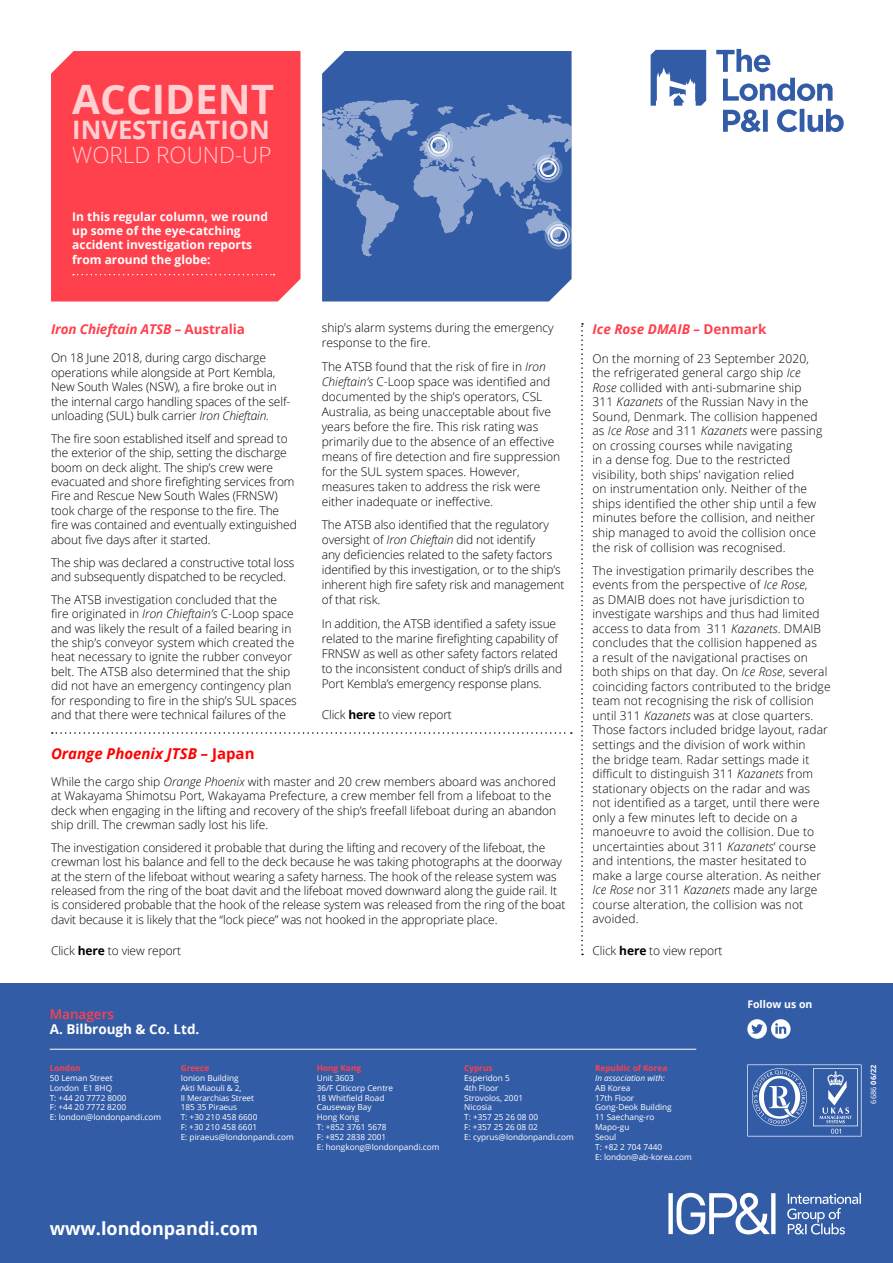
<style>
.page{position:relative;width:893px;height:1263px;background:#fff}
.page>*{position:absolute;margin:0;border:0;box-sizing:border-box;transform-origin:0 0}
.t1{font:700 40.5px "Open Sans";color:#ffcfd2}
.t2{font:700 25.5px "Open Sans";color:#ffcfd2}
.t3{font:300 22.5px "Open Sans";color:#ffcfd2}
.t4{font:700 18px "Open Sans";color:#fff}
.t5{font:italic 700 15px "Open Sans";color:#f00}
.t6{font:italic 700 13.5px "Open Sans";letter-spacing:-.01em;color:#ff404d}
.t7{font:700 13.5px "Open Sans";color:#fff}
.t8{font:600 13.5px "Open Sans";color:#ff404d}
.t9{font:300 12px/14.5px "Open Sans";color:#000}
.t10{font:700 12px/14.4px "Open Sans";color:#fff}
.t11{font:700 10.5px "Open Sans";color:#fff}
.t12{font:8.25px/9.9px "Open Sans";color:#fff}
.t13{font:700 8.25px "Open Sans";color:#ff404d}
.t14{font:italic 8.25px "Open Sans";color:#fff}
.t15{font:700 7.5px "Open Sans";color:#fff}
.s1{font-style:normal}
.s2{font-style:italic}
.s3{font-weight:700}
.s4{font-weight:400}
</style>
<div class="page">
<svg style="left:52px;top:732px;width:520px;height:2px"></svg>
<svg style="left:581px;top:323px;width:2px;height:632px"></svg>
<div style="left:51px;top:51px;width:249px;height:250px;background:#ff404d"></div>
<div style="left:322px;top:51px;width:250px;height:250px;background:#335ca7"></div>
<svg style="left:322px;top:100px;width:250px;height:156px;background:#5d7db9"></svg>
<svg style="left:73px;top:274px;width:201px;height:1px"></svg>
<div style="left:540px;top:160px;width:17px;height:17px;border:2px solid #fff;border-radius:50%"></div>
<div style="left:537px;top:157px;width:23px;height:23px;border:2px solid #fff;border-radius:50%"></div>
<div style="left:534px;top:155px;width:28px;height:28px;border:2px solid #fff;border-radius:50%"></div>
<div style="left:430px;top:137px;width:17px;height:17px;border:2px solid #fff;border-radius:50%"></div>
<div style="left:427px;top:134px;width:23px;height:23px;border:2px solid #fff;border-radius:50%"></div>
<div style="left:425px;top:131px;width:28px;height:28px;border:2px solid #fff;border-radius:50%"></div>
<div style="left:550px;top:227px;width:17px;height:17px;border:2px solid #fff;border-radius:50%"></div>
<div style="left:547px;top:224px;width:23px;height:23px;border:2px solid #fff;border-radius:50%"></div>
<div style="left:544px;top:221px;width:29px;height:28px;border:2px solid #fff;border-radius:50%"></div>
<div style="left:0;top:984px;width:893px;height:279px;background:#335ca7"></div>
<svg style="left:747px;top:1064px;width:114px;height:72px"></svg>
<hr style="left:50px;top:1049px;width:646px;height:1px;background:#fff">
<svg style="left:668px;top:1193px;width:193px;height:41px"></svg>
<div style="left:747px;top:1019px;width:20px;height:20px;background:#fff;border-radius:50%"></div>
<svg style="left:751px;top:1024px;width:12px;height:10px"></svg>
<div style="left:771px;top:1019px;width:19px;height:20px;background:#fff;border-radius:50%"></div>
<svg style="left:775px;top:1023px;width:11px;height:11px"></svg>
<svg style="left:651px;top:49px;width:193px;height:83px"></svg>
<h1 class="t1" style="left:72px;top:71px;width:203px">ACCIDENT</h1>
<h2 class="t2" style="left:72px;top:111px;width:199px">INVESTIGATION</h2>
<h3 class="t3" style="left:72px;top:139px;width:201px">WORLD ROUND-UP</h3>
<p class="t10" style="left:72px;top:209px;width:197px">In this regular column, we round up some of the eye-catching accident investigation reports from around the globe:</p>
<p class="t6" style="left:51px;top:319px;width:195px">Iron Chieftain ATSB – <span class="s1">Australia</span></p>
<p class="t9" style="left:51px;top:350px;width:241px">On 18 June 2018, during cargo discharge operations while alongside at Port Kembla, New South Wales (NSW), a fire broke out in the internal cargo handling spaces of the self&shy;unloading (SUL) bulk carrier <span class="s2">Iron Chieftain.</span></p>
<p class="t9" style="left:51px;top:431px;width:247px">The fire soon established itself and spread to the exterior of the ship, setting the discharge boom on deck alight. The ship’s crew were evacuated and shore firefighting services from Fire and Rescue New South Wales (FRNSW) took charge of the response to the fire. The fire was contained and eventually extinguished about five days after it started.</p>
<p class="t9" style="left:51px;top:555px;width:245px">The ship was declared a constructive total loss and subsequently dispatched to be recycled.</p>
<p class="t9" style="left:51px;top:592px;width:247px">The ATSB investigation concluded that the fire originated in <span class="s2">Iron Chieftain’s</span> C-Loop space and was likely the result of a failed bearing in the ship’s conveyor system which created the heat necessary to ignite the rubber conveyor belt. The ATSB also determined that the ship did not have an emergency contingency plan for responding to fire in the ship’s SUL spaces and that there were technical failures of the</p>
<p class="t9" style="left:322px;top:320px;width:233px;line-height:15px">ship’s alarm systems during the emergency response to the fire.</p>
<p class="t9" style="left:322px;top:359px;width:240px;line-height:15px">The ATSB found that the risk of fire in <span class="s2">Iron Chieftain’s</span> C-Loop space was identified and documented by the ship’s operators, CSL Australia, as being unacceptable about five years before the fire. This risk rating was primarily due to the absence of an effective means of fire detection and fire suppression for the SUL system spaces. However, measures taken to address the risk were either inadequate or ineffective.</p>
<p class="t9" style="left:322px;top:517px;width:244px;line-height:15px">The ATSB also identified that the regulatory oversight of <span class="s2">Iron Chieftain</span> did not identify<br>any deficiencies related to the safety factors identified by this investigation, or to the ship’s inherent high fire safety risk and management of that risk.</p>
<p class="t9" style="left:322px;top:616px;width:242px;line-height:15px">In addition, the ATSB identified a safety issue related to the marine firefighting capability of FRNSW as well as other safety factors related to the inconsistent conduct of ship’s drills and Port Kembla’s emergency response plans.</p>
<p class="t9" style="left:322px;top:707px;width:132px">Click <span class="s3">here</span> to view report</p>
<p class="t5" style="left:51px;top:743px;width:205px">Orange Phoenix JTSB – <span class="s1">Japan</span></p>
<p class="t9" style="left:51px;top:774px;width:507px">While the cargo ship <span class="s2">Orange Phoenix</span> with master and 20 crew members aboard was anchored at Wakayama Shimotsu Port, Wakayama Prefecture, a crew member fell from a lifeboat to the deck when engaging in the lifting and recovery of the ship’s freefall lifeboat during an abandon ship drill. The crewman sadly lost his life.</p>
<p class="t9" style="left:51px;top:840px;width:516px">The investigation considered it probable that during the lifting and recovery of the lifeboat, the crewman lost his balance and fell to the deck because he was taking photographs at the doorway at the stern of the lifeboat without wearing a safety harness. The hook of the release system was released from the ring of the boat davit and the lifeboat moved downward along the guide rail. It is considered probable that the hook of the release system was released from the ring of the boat davit because it is likely that the “lock piece” was not hooked in the appropriate place.</p>
<p class="t9" style="left:51px;top:943px;width:132px">Click <span class="s3">here</span> to view report</p>
<p class="t8" style="left:50px;top:1005px;width:66px">Managers</p>
<p class="t7" style="left:50px;top:1020px;width:151px">A. Bilbrough &amp; Co. Ltd.</p>
<p class="t13" style="left:181px;top:1062px;width:30px">Greece</p>
<p class="t12" style="left:181px;top:1072px;width:114px">Ionion Building<br>Akti Miaouli &amp; 2,<br>II Merarchias Street<br>185 35 Piraeus<br>T: +30 210 458 6600<br>F: +30 210 458 6601<br>E: piraeus@londonpandi.com</p>
<p class="t13" style="left:50px;top:1062px;width:32px">London</p>
<p class="t12" style="left:50px;top:1072px;width:113px">50 Leman Street<br>London E1 8HQ<br>T: +44 20 7772 8000<br>F: +44 20 7772 8200<br>E: london@londonpandi.com</p>
<p class="t13" style="left:317px;top:1062px;width:46px">Hong Kong</p>
<p class="t12" style="left:317px;top:1072px;width:124px">Unit 3603<br>36/F Citicorp Centre<br>18 Whitfield Road<br>Causeway Bay<br>Hong Kong<br>T: +852 3761 5678<br>F: +852 2838 2001<br>E: hongkong@londonpandi.com</p>
<p class="t13" style="left:464px;top:1062px;width:30px">Cyprus</p>
<p class="t12" style="left:464px;top:1072px;width:111px">Esperidon 5<br>4th Floor<br>Strovolos, 2001<br>Nicosia<br>T: +357 25 26 08 00<br>F: +357 25 26 08 02<br>E: cyprus@londonpandi.com</p>
<p class="t6" style="left:592px;top:319px;width:175px">Ice Rose DMAIB – <span class="s1">Denmark</span></p>
<p class="t9" style="left:592px;top:351px;width:231px">On the morning of 23 September 2020, the refrigerated general cargo ship <span class="s2">Ice Rose</span> collided with anti-submarine ship 311 <span class="s2">Kazanets</span> of the Russian Navy in the Sound, Denmark. The collision happened as <span class="s2">Ice Rose</span> and 311 <span class="s2">Kazanets</span> were passing on crossing courses while navigating<br>in a dense fog. Due to the restricted visibility, both ships’ navigation relied<br>on instrumentation only. Neither of the ships identified the other ship until a few minutes before the collision, and neither ship managed to avoid the collision once the risk of collision was recognised.</p>
<p class="t9" style="left:592px;top:563px;width:240px">The investigation primarily describes the events from the perspective of <span class="s2">Ice Rose</span>,<br>as DMAIB does not have jurisdiction to investigate warships and thus had limited access to data from 311 <span class="s2">Kazanets</span>. DMAIB concludes that the collision happened as<br>a result of the navigational practises on both ships on that day. On <span class="s2">Ice Rose</span>, several coinciding factors contributed to the bridge team not recognising the risk of collision until 311 <span class="s2">Kazanets</span> was at close quarters.<br>Those factors included bridge layout, radar settings and the division of work within<br>the bridge team. Radar settings made it difficult to distinguish 311 <span class="s2">Kazanets</span> from stationary objects on the radar and was not identified as a target, until there were only a few minutes left to decide on a manoeuvre to avoid the collision. Due to uncertainties about 311 <span class="s2">Kazanets</span>’ course and intentions, the master hesitated to make a large course alteration. As neither <span class="s2">Ice Rose</span> nor 311 <span class="s2">Kazanets</span> made any large course alteration, the collision was not avoided.</p>
<p class="t9" style="left:592px;top:943px;width:132px">Click <span class="s3">here</span> to view report</p>
<p class="t13" style="left:595px;top:1062px;width:74px">Republic of Korea</p>
<p class="t14" style="left:595px;top:1072px;width:71px">In association with:</p>
<p class="t12" style="left:595px;top:1082px;width:98px">AB Korea<br>17th Floor<br>Gong-Deok Building<br>11 Saechang-ro<br>Mapo-gu<br>Seoul<br>T: +82 2 704 7440<br>E: london@ab-korea.com</p>
<p class="t11" style="left:747px;top:996px;width:67px">Follow us on</p>
<h3 class="t4" style="left:50px;top:1215px;width:210px">www.londonpandi.com</h3>
<p class="t15" style="left:868px;top:1104px;width:41px;rotate:-90deg"><span class="s4">6686</span> 06/22</p>
</div>
